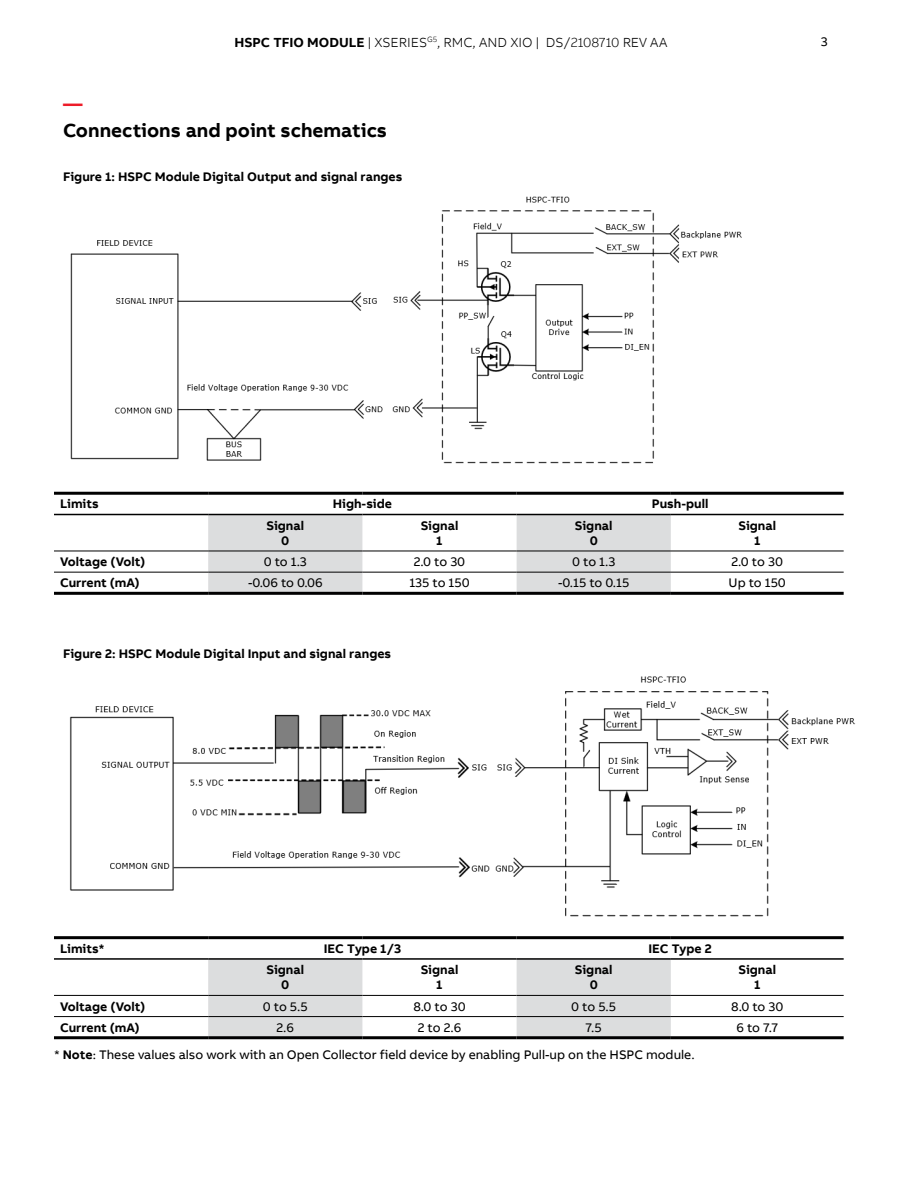
<style>
.page{position:relative;width:918px;height:1188px;background:#fff}
.page>*{position:absolute;margin:0;border:0;box-sizing:border-box;transform-origin:0 0}
.t1{font:700 19.5px "AB Bvoice";color:#000}
.t2{font:700 19.5px "AB Bvoice";color:#ed1c29}
.t3{font:300 13.5px "AB Bvoice";color:#000}
.t4{font:700 12.75px/15.3px "AB Bvoice";color:#000;text-align:center}
.t5{font:12.75px "AB Bvoice";color:#000}
.s1{font-weight:700}
</style>
<div class="page">
<svg style="left:208px;top:515px;width:463px;height:77px"></svg>
<hr style="left:54px;top:492px;width:154px;height:3px;background:#000">
<hr style="left:517px;top:492px;width:154px;height:3px;background:#000">
<hr style="left:671px;top:492px;width:173px;height:3px;background:#000">
<hr style="left:54px;top:514px;width:154px;height:1px;background:#000">
<hr style="left:517px;top:514px;width:154px;height:1px;background:#000">
<hr style="left:671px;top:514px;width:173px;height:1px;background:#000">
<hr style="left:54px;top:551px;width:154px;height:1px;background:#000">
<hr style="left:208px;top:551px;width:154px;height:1px;background:#000">
<hr style="left:362px;top:551px;width:155px;height:1px;background:#000">
<hr style="left:517px;top:551px;width:154px;height:1px;background:#000">
<hr style="left:671px;top:551px;width:173px;height:1px;background:#000">
<hr style="left:54px;top:572px;width:154px;height:1px;background:#000">
<hr style="left:362px;top:572px;width:155px;height:1px;background:#000">
<hr style="left:517px;top:572px;width:154px;height:1px;background:#000">
<hr style="left:671px;top:572px;width:173px;height:1px;background:#000">
<hr style="left:54px;top:592px;width:154px;height:3px;background:#000">
<hr style="left:362px;top:592px;width:155px;height:3px;background:#000">
<hr style="left:517px;top:592px;width:154px;height:3px;background:#000">
<hr style="left:671px;top:592px;width:173px;height:3px;background:#000">
<hr style="left:208px;top:572px;width:154px;height:1px;background:#000">
<hr style="left:208px;top:592px;width:154px;height:3px;background:#000">
<hr style="left:208px;top:492px;width:154px;height:3px;background:#000">
<hr style="left:362px;top:492px;width:155px;height:3px;background:#000">
<hr style="left:208px;top:514px;width:154px;height:1px;background:#000">
<hr style="left:362px;top:514px;width:155px;height:1px;background:#000">
<img style="left:69px;top:676px;width:786px;height:241px">
<svg style="left:208px;top:960px;width:463px;height:76px"></svg>
<hr style="left:54px;top:936px;width:154px;height:3px;background:#000">
<hr style="left:517px;top:936px;width:154px;height:3px;background:#000">
<hr style="left:671px;top:936px;width:173px;height:3px;background:#000">
<hr style="left:54px;top:958px;width:154px;height:2px;background:#000">
<hr style="left:517px;top:958px;width:154px;height:2px;background:#000">
<hr style="left:671px;top:958px;width:173px;height:2px;background:#000">
<hr style="left:54px;top:995px;width:154px;height:1px;background:#000">
<hr style="left:208px;top:995px;width:154px;height:1px;background:#000">
<hr style="left:362px;top:995px;width:155px;height:1px;background:#000">
<hr style="left:517px;top:995px;width:154px;height:1px;background:#000">
<hr style="left:671px;top:995px;width:173px;height:1px;background:#000">
<hr style="left:54px;top:1016px;width:154px;height:1px;background:#000">
<hr style="left:362px;top:1016px;width:155px;height:1px;background:#000">
<hr style="left:517px;top:1016px;width:154px;height:1px;background:#000">
<hr style="left:671px;top:1016px;width:173px;height:1px;background:#000">
<hr style="left:54px;top:1036px;width:154px;height:3px;background:#000">
<hr style="left:362px;top:1036px;width:155px;height:3px;background:#000">
<hr style="left:517px;top:1036px;width:154px;height:3px;background:#000">
<hr style="left:671px;top:1036px;width:173px;height:3px;background:#000">
<hr style="left:208px;top:1016px;width:154px;height:1px;background:#000">
<hr style="left:208px;top:1036px;width:154px;height:3px;background:#000">
<hr style="left:208px;top:936px;width:154px;height:3px;background:#000">
<hr style="left:362px;top:936px;width:155px;height:3px;background:#000">
<hr style="left:208px;top:958px;width:154px;height:2px;background:#000">
<hr style="left:362px;top:958px;width:155px;height:2px;background:#000">
<img style="left:70px;top:196px;width:672px;height:268px">
<p class="t3" style="left:234px;top:34px;width:434px"><span class="s1">HSPC TFIO MODULE</span> | XSERIES<sup>G5</sup>, RMC, AND XIO | DS/2108710 REV AA</p>
<p class="t5" style="left:821px;top:34px;width:8px">3</p>
<h1 class="t2" style="left:63px;top:92px;width:21px">—</h1>
<h1 class="t1" style="left:63px;top:119px;width:326px">Connections and point schematics</h1>
<p class="t4" style="left:63px;top:169px;width:341px">Figure 1: HSPC Module Digital Output and signal ranges</p>
<p class="t4" style="left:60px;top:496px;width:40px">Limits</p>
<p class="t4" style="left:333px;top:496px;width:61px">High-side</p>
<p class="t4" style="left:652px;top:496px;width:58px">Push-pull</p>
<p class="t4" style="left:266px;top:518px;width:39px">Signal<br>0</p>
<p class="t4" style="left:421px;top:518px;width:39px">Signal<br>1</p>
<p class="t4" style="left:575px;top:518px;width:39px">Signal<br>0</p>
<p class="t4" style="left:738px;top:518px;width:39px">Signal<br>1</p>
<p class="t4" style="left:60px;top:554px;width:87px">Voltage (Volt)</p>
<p class="t5" style="left:264px;top:554px;width:45px">0 to 1.3</p>
<p class="t5" style="left:414px;top:554px;width:53px">2.0 to 30</p>
<p class="t5" style="left:572px;top:554px;width:45px">0 to 1.3</p>
<p class="t5" style="left:732px;top:554px;width:53px">2.0 to 30</p>
<p class="t4" style="left:60px;top:575px;width:81px">Current (mA)</p>
<p class="t5" style="left:248px;top:575px;width:76px">-0.06 to 0.06</p>
<p class="t5" style="left:409px;top:575px;width:62px">135 to 150</p>
<p class="t5" style="left:558px;top:575px;width:73px">-0.15 to 0.15</p>
<p class="t5" style="left:729px;top:575px;width:59px">Up to 150</p>
<p class="t4" style="left:63px;top:646px;width:330px">Figure 2: HSPC Module Digital Input and signal ranges</p>
<p class="t4" style="left:60px;top:941px;width:46px">Limits*</p>
<p class="t4" style="left:324px;top:941px;width:79px">IEC Type 1/3</p>
<p class="t4" style="left:648px;top:941px;width:65px">IEC Type 2</p>
<p class="t4" style="left:266px;top:962px;width:39px">Signal<br>0</p>
<p class="t4" style="left:421px;top:962px;width:39px">Signal<br>1</p>
<p class="t4" style="left:575px;top:962px;width:39px">Signal<br>0</p>
<p class="t4" style="left:738px;top:962px;width:39px">Signal<br>1</p>
<p class="t4" style="left:60px;top:999px;width:87px">Voltage (Volt)</p>
<p class="t5" style="left:263px;top:999px;width:46px">0 to 5.5</p>
<p class="t5" style="left:413px;top:999px;width:54px">8.0 to 30</p>
<p class="t5" style="left:571px;top:999px;width:46px">0 to 5.5</p>
<p class="t5" style="left:731px;top:999px;width:54px">8.0 to 30</p>
<p class="t4" style="left:60px;top:1020px;width:81px">Current (mA)</p>
<p class="t5" style="left:277px;top:1020px;width:19px">2.6</p>
<p class="t5" style="left:418px;top:1020px;width:45px">2 to 2.6</p>
<p class="t5" style="left:586px;top:1020px;width:18px">7.5</p>
<p class="t5" style="left:736px;top:1020px;width:43px">6 to 7.7</p>
<p class="t5" style="left:54px;top:1046px;width:642px">* <span class="s1">Note</span>: These values also work with an Open Collector field device by enabling Pull-up on the HSPC module.</p>
</div>
